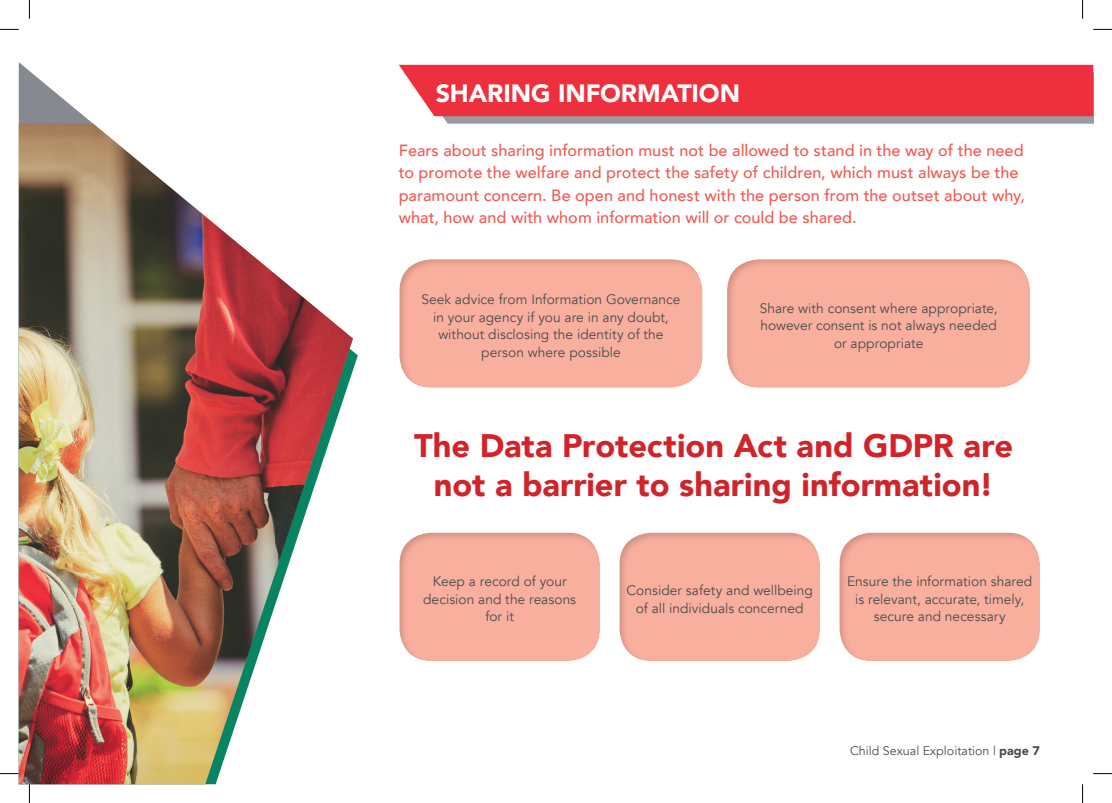
<style>
.page{position:relative;width:1112px;height:803px;background:#fff}
.page>*{position:absolute;margin:0;border:0;box-sizing:border-box;transform-origin:0 0}
.t1{font:900 32.5px/39px "Avenir";color:#d1232a;text-align:center}
.t2{font:900 25px "Avenir";letter-spacing:-.005em;color:#fff}
.t3{font:500 16.25px/22.5px "Avenir";color:#f05a53}
.t4{font:13.75px/17.5px "Avenir";color:#4b4c4d;text-align:center}
.t5{font:12.5px "Avenir";color:#4b4c4d}
.s1{font-weight:900}
</style>
<div class="page">
<div style="left:390px;top:257px;width:314px;height:131px;background:#231f20;opacity:.2"></div>
<div style="left:390px;top:530px;width:212px;height:131px;background:#231f20;opacity:.2"></div>
<div style="left:610px;top:530px;width:211px;height:131px;background:#231f20;opacity:.2"></div>
<div style="left:830px;top:530px;width:211px;height:131px;background:#231f20;opacity:.2"></div>
<div style="left:718px;top:257px;width:313px;height:131px;background:#231f20;opacity:.2"></div>
<div style="left:413px;top:72px;width:679px;height:51px;background:#231f20;opacity:.45"></div>
<div style="left:399px;top:65px;width:693px;height:51px;background:#ee2f3e"></div>
<svg style="left:19px;top:62px;width:73px;height:61px"></svg>
<img style="left:19px;top:123px;width:334px;height:661px">
<svg style="left:0;top:29px;width:19px;height:1px"></svg>
<svg style="left:1093px;top:29px;width:18px;height:1px"></svg>
<svg style="left:0;top:773px;width:19px;height:1px"></svg>
<svg style="left:1093px;top:773px;width:18px;height:1px"></svg>
<svg style="left:29px;top:0;width:1px;height:19px"></svg>
<svg style="left:29px;top:784px;width:1px;height:19px"></svg>
<svg style="left:1082px;top:0;width:1px;height:19px"></svg>
<svg style="left:1082px;top:784px;width:1px;height:19px"></svg>
<h2 class="t2" style="left:435px;top:72px;width:306px">SHARING INFORMATION</h2>
<p class="t3" style="left:398px;top:138px;width:627px">Fears about sharing information must not be allowed to stand in the way of the need to promote the welfare and protect the safety of children, which must always be the paramount concern. Be open and honest with the person from the outset about why, what, how and with whom information will or could be shared.</p>
<p class="t4" style="left:421px;top:291px;width:260px">Seek advice from Information Governance in your agency if you are in any doubt, without disclosing the identity of the person where possible</p>
<p class="t4" style="left:759px;top:300px;width:239px">Share with consent where appropriate, however consent is not always needed or appropriate</p>
<h1 class="t1" style="left:414px;top:425px;width:600px">The Data Protection Act and GDPR are not a barrier to sharing information!</h1>
<p class="t4" style="left:423px;top:573px;width:154px">Keep a record of your decision and the reasons for it</p>
<p class="t4" style="left:847px;top:573px;width:187px">Ensure the information shared is relevant, accurate, timely, secure and necessary</p>
<p class="t4" style="left:626px;top:582px;width:188px">Consider safety and wellbeing of all individuals concerned</p>
<p class="t5" style="left:849px;top:743px;width:191px">Child Sexual Exploitation | <span class="s1">page 7</span></p>
</div>
